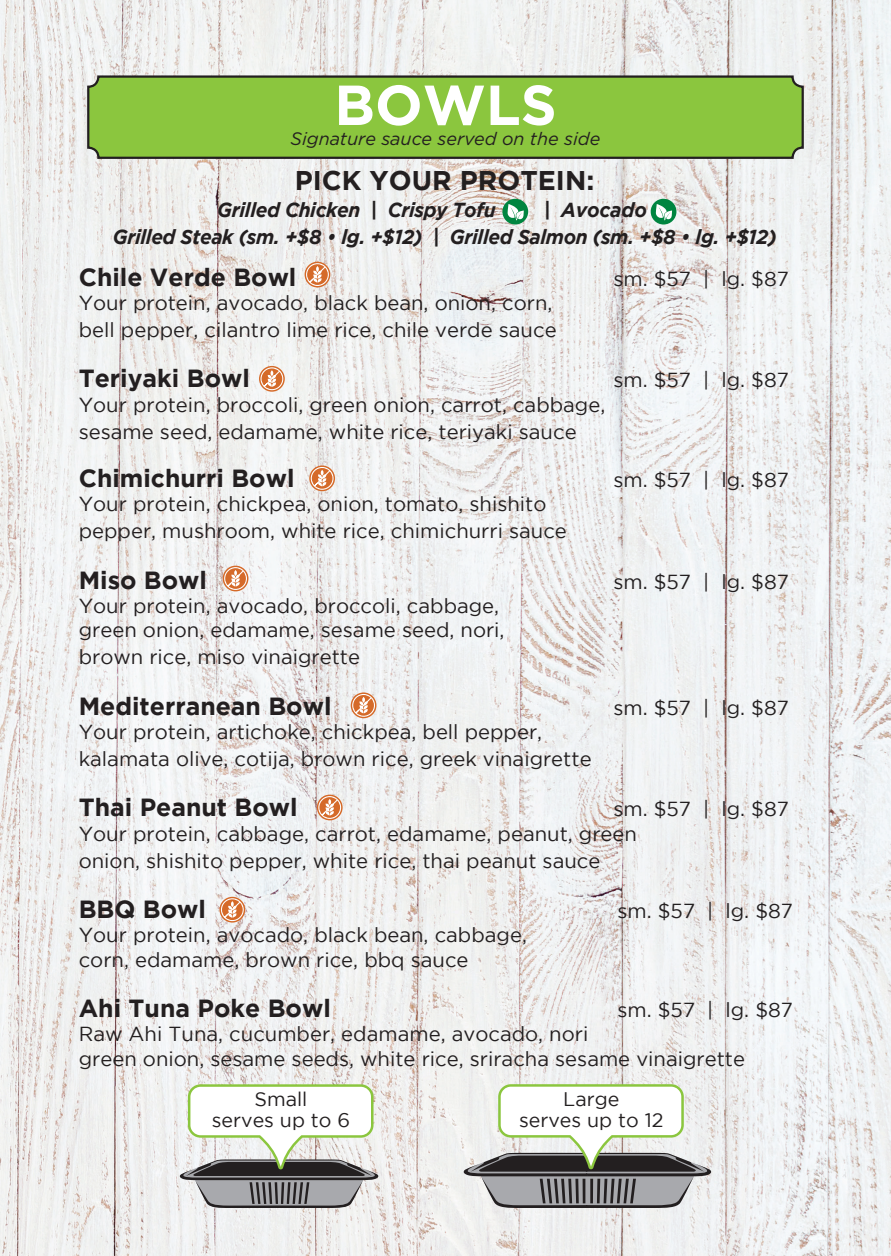
<style>
.page{position:relative;width:891px;height:1256px;background:#fff}
.page>*{position:absolute;margin:0;border:0;box-sizing:border-box;transform-origin:0 0}
.t1{font:700 56.25px "Gotham";color:#fff}
.t2{font:700 27px "Gotham";color:#231f20}
.t3{font:700 24.75px "Gotham";color:#231f20}
.t4{font:20.25px "Gotham";color:#231f20}
.t5{font:italic 700 20.25px "Gotham";letter-spacing:-.02em;color:#231f20;scale:.95 1}
.t6{font:19.57px "Gotham";color:#231f20}
.t7{font:italic 18px "Gotham";color:#231f20}
</style>
<div class="page">
<img style="left:0;top:0;width:891px;height:1256px">
<div style="left:88px;top:77px;width:715px;height:81px;background:#8bc63e;border-radius:10px"></div>
<div style="left:87px;top:75px;width:717px;height:84px;border:2px solid #231f20;border-radius:10px"></div>
<div style="left:305px;top:262px;width:25px;height:25px;background:#d56a29;border-radius:50%"></div>
<svg style="left:306px;top:263px;width:23px;height:23px"></svg>
<svg style="left:259px;top:366px;width:26px;height:26px"></svg>
<svg style="left:261px;top:367px;width:22px;height:23px"></svg>
<svg style="left:309px;top:465px;width:26px;height:26px"></svg>
<svg style="left:311px;top:467px;width:23px;height:23px"></svg>
<svg style="left:223px;top:565px;width:25px;height:26px"></svg>
<svg style="left:224px;top:567px;width:23px;height:23px"></svg>
<svg style="left:351px;top:692px;width:25px;height:26px"></svg>
<svg style="left:352px;top:694px;width:23px;height:23px"></svg>
<svg style="left:317px;top:794px;width:26px;height:26px"></svg>
<svg style="left:318px;top:796px;width:23px;height:23px"></svg>
<svg style="left:219px;top:896px;width:26px;height:26px"></svg>
<svg style="left:221px;top:898px;width:23px;height:23px"></svg>
<svg style="left:179px;top:1084px;width:200px;height:124px"></svg>
<svg style="left:463px;top:1084px;width:249px;height:124px"></svg>
<div style="left:502px;top:199px;width:26px;height:25px;background:#008540;border-radius:50%"></div>
<svg style="left:507px;top:204px;width:17px;height:16px"></svg>
<div style="left:651px;top:199px;width:25px;height:25px;background:#008540;border-radius:50%"></div>
<svg style="left:656px;top:204px;width:16px;height:16px"></svg>
<p class="t1" style="left:334px;top:73px;width:224px">BOWLS</p>
<p class="t7" style="left:291px;top:129px;width:311px">Signature sauce served on the side</p>
<p class="t2" style="left:295px;top:165px;width:301px">PICK YOUR PROTEIN:</p>
<p class="t5" style="left:217px;top:198px;width:295px">Grilled Chicken | Crispy Tofu</p>
<p class="t5" style="left:544px;top:198px;width:110px">| Avocado</p>
<p class="t5" style="left:113px;top:225px;width:700px">Grilled Steak (sm. +$8 • lg. +$12) | Grilled Salmon (sm. +$8 • lg. +$12)</p>
<p class="t3" style="left:79px;top:262px;width:219px">Chile Verde Bowl</p>
<p class="t4" style="left:613px;top:267px;width:177px">sm. $57 | lg. $87</p>
<p class="t4" style="left:79px;top:291px;width:475px">Your protein, avocado, black bean, onion, corn,</p>
<p class="t4" style="left:79px;top:318px;width:479px">bell pepper, cilantro lime rice, chile verde sauce</p>
<p class="t3" style="left:79px;top:364px;width:173px">Teriyaki Bowl</p>
<p class="t4" style="left:613px;top:369px;width:177px">sm. $57 | lg. $87</p>
<p class="t4" style="left:79px;top:393px;width:528px">Your protein, broccoli, green onion, carrot, cabbage,</p>
<p class="t4" style="left:79px;top:420px;width:499px">sesame seed, edamame, white rice, teriyaki sauce</p>
<p class="t3" style="left:79px;top:464px;width:217px">Chimichurri Bowl</p>
<p class="t4" style="left:613px;top:468px;width:177px">sm. $57 | lg. $87</p>
<p class="t4" style="left:79px;top:493px;width:469px">Your protein, chickpea, onion, tomato, shishito</p>
<p class="t4" style="left:79px;top:520px;width:490px">pepper, mushroom, white rice, chimichurri sauce</p>
<p class="t3" style="left:79px;top:565px;width:130px">Miso Bowl</p>
<p class="t4" style="left:613px;top:570px;width:177px">sm. $57 | lg. $87</p>
<p class="t4" style="left:79px;top:594px;width:422px">Your protein, avocado, broccoli, cabbage,</p>
<p class="t4" style="left:79px;top:619px;width:427px">green onion, edamame, sesame seed, nori,</p>
<p class="t4" style="left:79px;top:646px;width:283px">brown rice, miso vinaigrette</p>
<p class="t3" style="left:79px;top:691px;width:254px">Mediterranean Bowl</p>
<p class="t4" style="left:613px;top:696px;width:177px">sm. $57 | lg. $87</p>
<p class="t4" style="left:79px;top:720px;width:465px">Your protein, artichoke, chickpea, bell pepper,</p>
<p class="t4" style="left:79px;top:747px;width:514px">kalamata olive, cotija, brown rice, greek vinaigrette</p>
<p class="t3" style="left:79px;top:793px;width:220px">Thai Peanut Bowl</p>
<p class="t4" style="left:613px;top:798px;width:177px">sm. $57 | lg. $87</p>
<p class="t4" style="left:79px;top:822px;width:560px">Your protein, cabbage, carrot, edamame, peanut, green</p>
<p class="t4" style="left:79px;top:849px;width:523px">onion, shishito pepper, white rice, thai peanut sauce</p>
<p class="t3" style="left:79px;top:895px;width:129px">BBQ Bowl</p>
<p class="t4" style="left:617px;top:899px;width:177px">sm. $57 | lg. $87</p>
<p class="t4" style="left:79px;top:924px;width:450px">Your protein, avocado, black bean, cabbage,</p>
<p class="t4" style="left:79px;top:948px;width:391px">corn, edamame, brown rice, bbq sauce</p>
<p class="t3" style="left:79px;top:994px;width:254px">Ahi Tuna Poke Bowl</p>
<p class="t4" style="left:617px;top:998px;width:177px">sm. $57 | lg. $87</p>
<p class="t4" style="left:79px;top:1023px;width:511px">Raw Ahi Tuna, cucumber, edamame, avocado, nori</p>
<p class="t4" style="left:79px;top:1047px;width:668px">green onion, sesame seeds, white rice, sriracha sesame vinaigrette</p>
<p class="t6" style="left:255px;top:1088px;width:54px">Small</p>
<p class="t6" style="left:212px;top:1108px;width:140px">serves up to 6</p>
<p class="t6" style="left:563px;top:1088px;width:58px">Large</p>
<p class="t6" style="left:519px;top:1108px;width:146px">serves up to 12</p>
</div>
